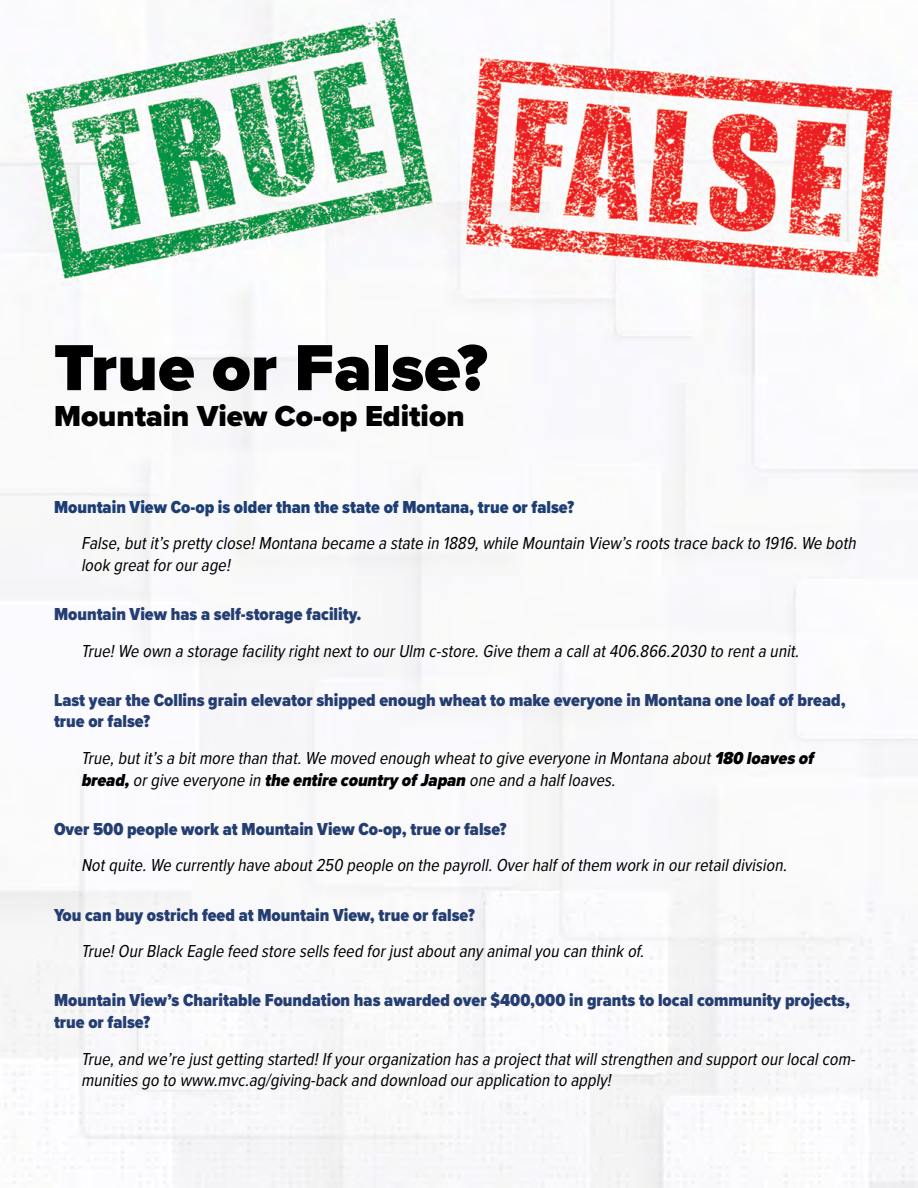
<style>
.page{position:relative;width:918px;height:1188px;background:#fff}
.page>*{position:absolute;margin:0;border:0;box-sizing:border-box;transform-origin:0 0}
.t1{font:900 67.5px "Proxima Nova";color:#000}
.t2{font:900 30px "Proxima Nova";color:#000}
.t3{font:italic 18px/21.6px "Proxima Nova Cond";color:#000}
.t4{font:900 18px/21.6px "Proxima Nova Cond";color:#253e71}
.t5{font:900 18px "Proxima Nova Cond";color:#1d3e74}
.s1{font-weight:900}
</style>
<div class="page">
<img style="left:0;top:0;width:917px;height:1188px">
<h1 class="t1" style="left:54px;top:317px;width:435px">True or False?</h1>
<h2 class="t2" style="left:54px;top:394px;width:412px">Mountain View Co-op Edition</h2>
<p class="t5" style="left:54px;top:493px;width:522px">Mountain View Co-op is older than the state of Montana, true or false?</p>
<p class="t3" style="left:81px;top:532px;width:781px">False,butit’sprettyclose!Montanabecame astate in 1889,while Mountain View’srootstrace backto 1916.We both lookgreatforourage!</p>
<p class="t4" style="left:54px;top:603px;width:309px">Mountain View has a self-storage facility.</p>
<p class="t3" style="left:81px;top:639px;width:724px">True!We own astorage facilityrightnextto ourUlm c-store.Give them acallat406.866.2030 to rentaunit.</p>
<p class="t4" style="left:54px;top:689px;width:793px">Last year the Collins grain elevator shipped enough wheat to make everyone in Montana one loaf of bread, true or false?</p>
<p class="t3" style="left:81px;top:746px;width:739px">True,butit’sabitmore than that.We moved enough wheatto give everyone in Montanaabout<span class="s1">180 loavesof bread,</span>orgive everyone in <span class="s1">the entire country ofJapan</span> one and ahalfloaves.</p>
<p class="t4" style="left:54px;top:818px;width:454px">Over 500 people work at Mountain View Co-op, true or false?</p>
<p class="t3" style="left:81px;top:854px;width:712px">Notquite.We currentlyhave about250 people on the payroll.Overhalfofthem workin ourretaildivision.</p>
<p class="t4" style="left:54px;top:904px;width:422px">You can buy ostrich feed at Mountain View, true or false?</p>
<p class="t3" style="left:81px;top:940px;width:569px">True!OurBlackEagle feed store sellsfeed forjustaboutanyanimalyou can thinkof.</p>
<p class="t4" style="left:54px;top:989px;width:798px">Mountain View’s Charitable Foundation has awarded over $400,000 in grants to local community projects, true or false?</p>
<p class="t3" style="left:81px;top:1047px;width:780px">True,and we’re justgetting started!Ifyourorganization hasaprojectthatwillstrengthen and supportourlocalcom&shy;munitiesgo to www.mvc.ag/giving-backand download ourapplication to apply!</p>
</div>
